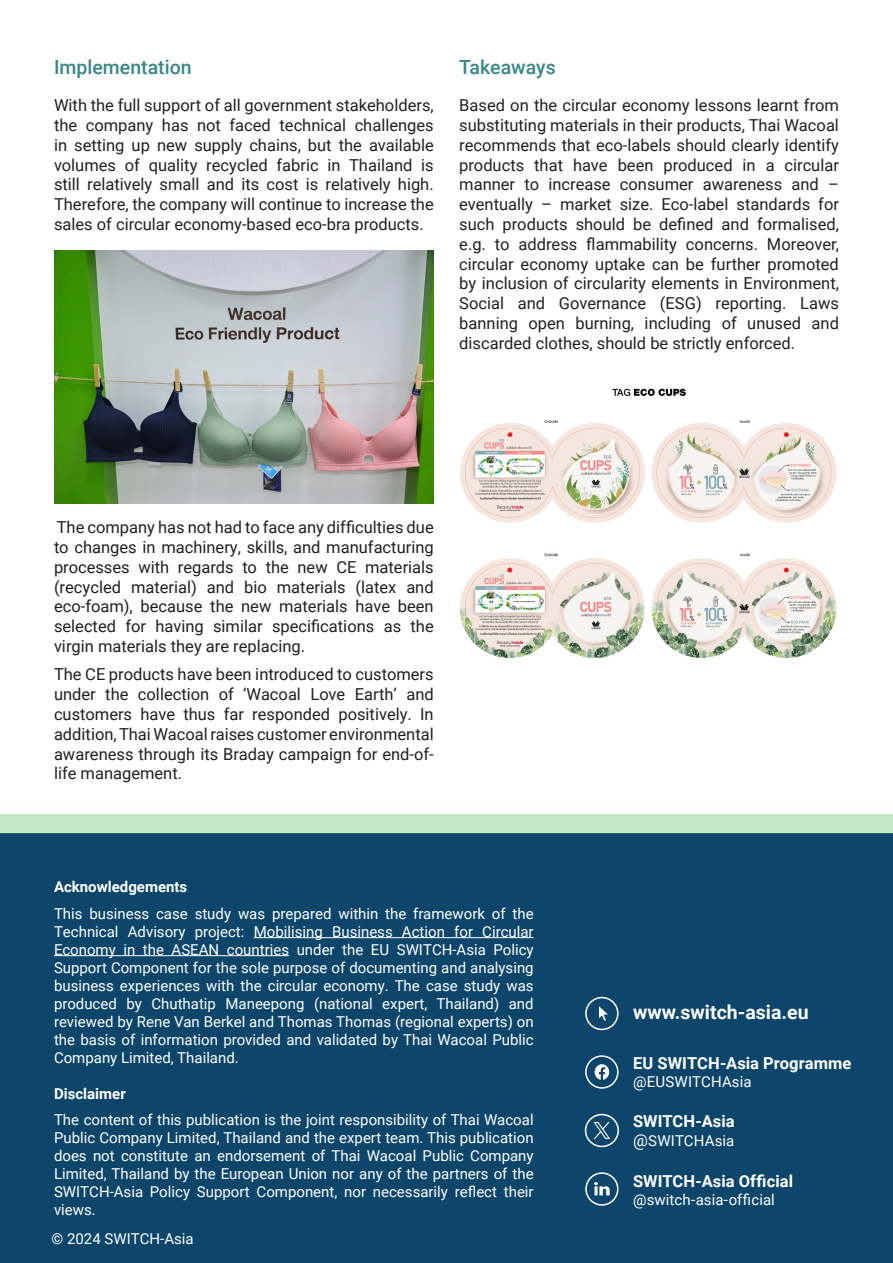
<style>
.page{position:relative;width:893px;height:1263px;background:#fff}
.page>*{position:absolute;margin:0;border:0;box-sizing:border-box;transform-origin:0 0}
.heading_2{font:500 19.5px "Roboto";color:#398787}
.t1{font:700 19.5px "Roboto";color:#fff}
.body{font:16.5px/19.8px "Roboto";color:#231f20;text-align:justify}
.t2{font:700 16.5px "Roboto";color:#fff}
.t3{font:15px/18px "Roboto";color:#fff;text-align:justify}
.t4{font:700 15px "Roboto";color:#fff}
.s1{font-size:16.5px}
</style>
<div class="page">
<img style="left:54px;top:250px;width:380px;height:253px">
<div style="left:0;top:833px;width:893px;height:430px;background:#0d466a"></div>
<hr style="left:254px;top:937px;width:280px;height:1px;background:#fff">
<hr style="left:54px;top:955px;width:235px;height:1px;background:#fff">
<svg style="left:595px;top:1064px;width:14px;height:16px"></svg>
<div style="left:585px;top:1055px;width:34px;height:34px;border:2px solid #fff;border-radius:50%"></div>
<svg style="left:599px;top:1006px;width:9px;height:15px"></svg>
<div style="left:585px;top:997px;width:34px;height:33px;border:2px solid #fff;border-radius:50%"></div>
<div style="left:585px;top:1114px;width:34px;height:33px;border:2px solid #fff;border-radius:50%"></div>
<svg style="left:594px;top:1182px;width:16px;height:13px"></svg>
<div style="left:585px;top:1172px;width:33px;height:34px;border:2px solid #fff;border-radius:50%"></div>
<svg style="left:594px;top:1122px;width:16px;height:17px"></svg>
<div style="left:0;top:814px;width:893px;height:19px;background:#c6e6c8"></div>
<img style="left:460px;top:388px;width:377px;height:270px">
<p class="heading_2" style="left:54px;top:54px;width:139px">Implementation</p>
<p class="body" style="left:54px;top:95px;width:381px">With the full support of all government stakeholders, the company has not faced technical challenges in setting up new supply chains, but the available volumes of quality recycled fabric in Thailand is still relatively small and its cost is relatively high.<br>Therefore, the company will continue to increase the sales of circular economy-based eco-bra products.</p>
<p class="heading_2" style="left:459px;top:54px;width:98px">Takeaways</p>
<p class="body" style="left:459px;top:95px;width:381px">Based on the circular economy lessons learnt from substituting materials in their products, Thai Wacoal recommends that eco-labels should clearly identify products that have been produced in a circular manner to increase consumer awareness and – eventually – market size. Eco-label standards for such products should be defined and formalised, e.g. to address flammability concerns. Moreover, circular economy uptake can be further promoted by inclusion of circularity elements in Environment, Social and Governance (ESG) reporting. Laws banning open burning, including of unused and discarded clothes, should be strictly enforced.</p>
<p class="body" style="left:54px;top:517px;width:381px">The company has not had to face any difficulties due to changes in machinery, skills, and manufacturing processes with regards to the new CE materials (recycled material) and bio materials (latex and eco-foam), because the new materials have been selected for having similar specifications as the virgin materials they are replacing.</p>
<p class="body" style="left:54px;top:664px;width:381px">The CE products have been introduced to customers under the collection of ‘Wacoal Love Earth’ and customers have thus far responded positively. In addition, Thai Wacoal raises customer environmental awareness through its Braday campaign for end-of&shy;life management.</p>
<p class="t4" style="left:54px;top:876px;width:135px">Acknowledgements</p>
<p class="t3" style="left:54px;top:904px;width:481px">This business case study was prepared within the framework of the Technical Advisory project: Mobilising Business Action for Circular Economy in the ASEAN countries under the EU SWITCH-Asia Policy Support Component for the sole purpose of documenting and analysing business experiences with the circular economy. The case study was produced by Chuthatip Maneepong (national expert, Thailand) and reviewed by Rene Van Berkel and Thomas Thomas (regional experts) on the basis of information provided and validated by Thai Wacoal Public Company Limited, Thailand.</p>
<p class="t4" style="left:54px;top:1083px;width:73px">Disclaimer</p>
<p class="t3" style="left:54px;top:1110px;width:481px">The content of this publication is the joint responsibility of Thai Wacoal Public Company Limited, Thailand and the expert team. This publication does not constitute an endorsement of Thai Wacoal Public Company Limited, Thailand by the European Union nor any of the partners of the SWITCH-Asia Policy Support Component, nor necessarily reflect their views.</p>
<p class="t3" style="left:51px;top:1229px;width:144px">© 2024 SWITCH-Asia</p>
<p class="t1" style="left:633px;top:998px;width:177px">www.switch-asia.eu</p>
<p class="t2" style="left:633px;top:1052px;width:220px">EU SWITCH-Asia Programme</p>
<p class="t3" style="left:633px;top:1072px;width:120px">@EUSWITCHAsia</p>
<p class="t2" style="left:633px;top:1109px;width:103px">SWITCH-Asia</p>
<p class="t3" style="left:633px;top:1131px;width:103px"><span class="s1">@</span>SWITCHAsia</p>
<p class="t2" style="left:633px;top:1170px;width:161px">SWITCH-Asia Official</p>
<p class="t3" style="left:633px;top:1190px;width:143px">@switch-asia-official</p>
</div>
